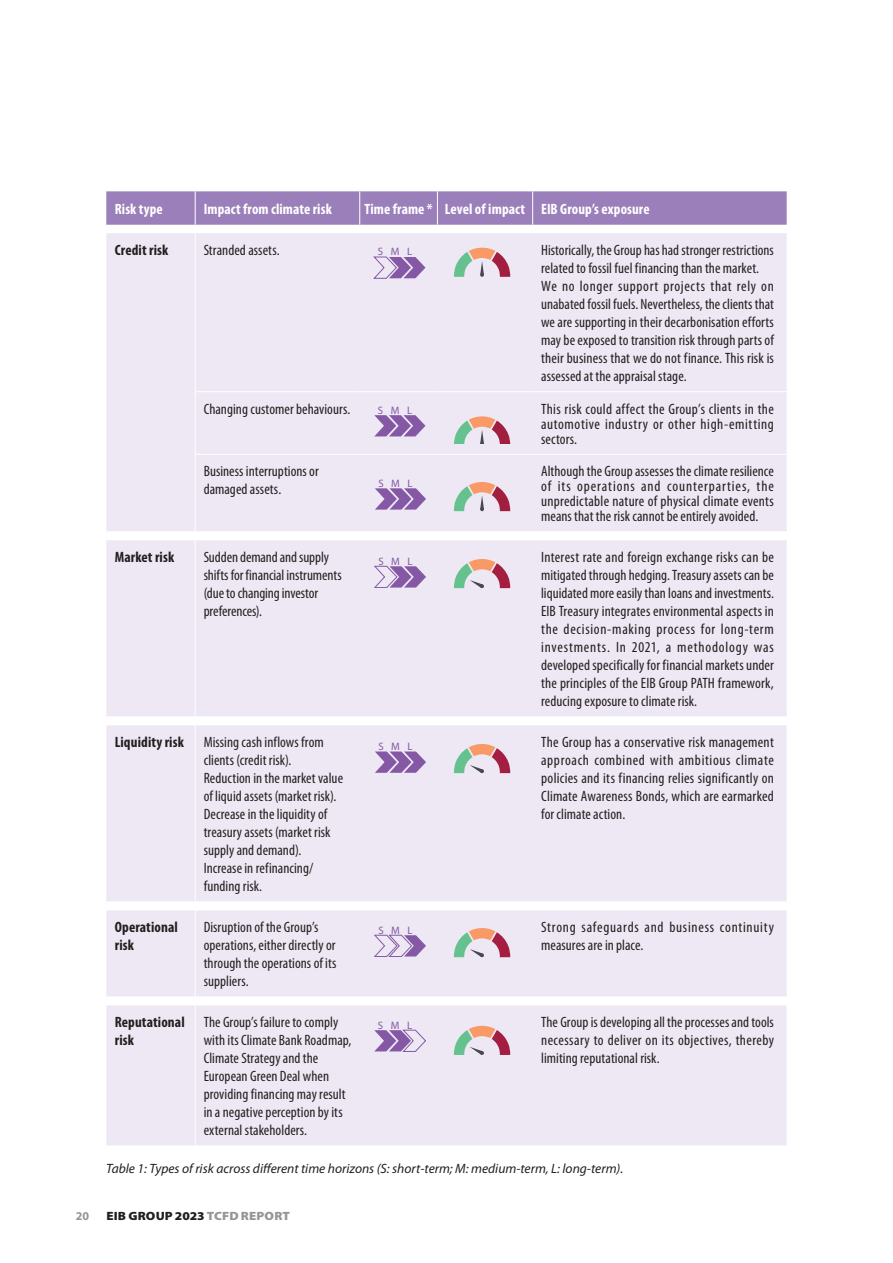
<style>
.page{position:relative;width:893px;height:1263px;background:#fff}
.page>*{position:absolute;margin:0;border:0;box-sizing:border-box;transform-origin:0 0}
._16_TABLE_COLONNE2{font:condensed 15px/18px "Myriad Pro";letter-spacing:.005em;color:#231f20}
._15_TABLE_COLONNE1{font:700 condensed 15px "Myriad Pro";letter-spacing:.01em;color:#fff}
._15_TABLE_COLONNE1-2{font:700 condensed 15px/18px "Myriad Pro";letter-spacing:.005em;color:#231f20}
._16_TABLE_COLONNE2-2{font:condensed 15px/18px "Myriad Pro";letter-spacing:.045em;color:#231f20}
.t1{font:italic 13.5px "Myriad Pro";color:#231f20}
.t2{font:900 12px "Myriad Pro";letter-spacing:.01em;color:#231f20;scale:1.09 1}
.t3{font:700 12px "Myriad Pro";color:#939598}
.t4{font:10.8px "Myriad Pro";letter-spacing:.705em;color:#8458a4}
.s1{color:#939598}
</style>
<div class="page">
<div style="left:106px;top:191px;width:681px;height:34px;background:#9b7fba"></div>
<div style="left:106px;top:233px;width:681px;height:913px;background:#ede8f3"></div>
<hr style="left:195px;top:191px;width:1px;height:34px;background:#fff">
<hr style="left:359px;top:191px;width:1px;height:34px;background:#fff">
<hr style="left:437px;top:191px;width:1px;height:34px;background:#fff">
<hr style="left:532px;top:191px;width:1px;height:34px;background:#fff">
<hr style="left:195px;top:391px;width:165px;height:1px;background:#fff">
<hr style="left:360px;top:391px;width:77px;height:1px;background:#fff">
<hr style="left:437px;top:391px;width:96px;height:1px;background:#fff">
<hr style="left:533px;top:391px;width:254px;height:1px;background:#fff">
<hr style="left:195px;top:454px;width:165px;height:1px;background:#fff">
<hr style="left:360px;top:454px;width:77px;height:1px;background:#fff">
<hr style="left:437px;top:454px;width:96px;height:1px;background:#fff">
<hr style="left:533px;top:454px;width:254px;height:1px;background:#fff">
<hr style="left:106px;top:531px;width:89px;height:1px;background:#fff">
<hr style="left:195px;top:531px;width:165px;height:1px;background:#fff">
<hr style="left:360px;top:531px;width:77px;height:1px;background:#fff">
<hr style="left:437px;top:531px;width:96px;height:1px;background:#fff">
<hr style="left:533px;top:531px;width:254px;height:1px;background:#fff">
<hr style="left:106px;top:716px;width:89px;height:1px;background:#fff">
<hr style="left:195px;top:716px;width:165px;height:1px;background:#fff">
<hr style="left:360px;top:716px;width:77px;height:1px;background:#fff">
<hr style="left:437px;top:716px;width:96px;height:1px;background:#fff">
<hr style="left:533px;top:716px;width:254px;height:1px;background:#fff">
<hr style="left:106px;top:901px;width:89px;height:1px;background:#fff">
<hr style="left:195px;top:901px;width:165px;height:1px;background:#fff">
<hr style="left:360px;top:901px;width:77px;height:1px;background:#fff">
<hr style="left:437px;top:901px;width:96px;height:1px;background:#fff">
<hr style="left:533px;top:901px;width:254px;height:1px;background:#fff">
<hr style="left:106px;top:997px;width:89px;height:1px;background:#fff">
<hr style="left:195px;top:997px;width:165px;height:1px;background:#fff">
<hr style="left:360px;top:997px;width:77px;height:1px;background:#fff">
<hr style="left:437px;top:997px;width:96px;height:1px;background:#fff">
<hr style="left:533px;top:997px;width:254px;height:1px;background:#fff">
<hr style="left:195px;top:233px;width:1px;height:159px;background:#fff">
<hr style="left:195px;top:392px;width:1px;height:62px;background:#fff">
<hr style="left:195px;top:454px;width:1px;height:78px;background:#fff">
<hr style="left:195px;top:540px;width:1px;height:177px;background:#fff">
<hr style="left:195px;top:725px;width:1px;height:177px;background:#fff">
<hr style="left:195px;top:910px;width:1px;height:87px;background:#fff">
<hr style="left:195px;top:1005px;width:1px;height:141px;background:#fff">
<svg style="left:374px;top:256px;width:51px;height:23px"></svg>
<svg style="left:454px;top:248px;width:56px;height:29px;background:#cab4b1"></svg>
<svg style="left:374px;top:415px;width:51px;height:21px"></svg>
<svg style="left:454px;top:416px;width:56px;height:28px;background:#ccb5b1"></svg>
<svg style="left:375px;top:488px;width:51px;height:22px"></svg>
<svg style="left:454px;top:482px;width:56px;height:29px;background:#cbb5b1"></svg>
<svg style="left:375px;top:566px;width:51px;height:22px"></svg>
<svg style="left:454px;top:559px;width:56px;height:29px;background:#cbb5b1"></svg>
<svg style="left:375px;top:751px;width:51px;height:22px"></svg>
<svg style="left:454px;top:744px;width:56px;height:29px;background:#cbb4b1"></svg>
<svg style="left:375px;top:935px;width:51px;height:22px"></svg>
<svg style="left:454px;top:928px;width:56px;height:29px;background:#cbb5b1"></svg>
<svg style="left:374px;top:1029px;width:52px;height:23px"></svg>
<svg style="left:454px;top:1026px;width:56px;height:29px;background:#cab4b1"></svg>
<p class="_15_TABLE_COLONNE1" style="left:115px;top:200px;width:49px">Risk type</p>
<p class="_15_TABLE_COLONNE1" style="left:204px;top:200px;width:130px">Impact from climate risk</p>
<p class="_15_TABLE_COLONNE1" style="left:365px;top:200px;width:70px">Time frame *</p>
<p class="_15_TABLE_COLONNE1" style="left:445px;top:200px;width:82px">Level of impact</p>
<p class="_15_TABLE_COLONNE1" style="left:541px;top:200px;width:110px">EIB Group’s exposure</p>
<p class="_15_TABLE_COLONNE1-2" style="left:115px;top:241px;width:55px">Credit risk</p>
<p class="_16_TABLE_COLONNE2" style="left:204px;top:241px;width:77px">Stranded assets.</p>
<p class="t4" style="left:378px;top:246px;width:36px">SML</p>
<p class="_16_TABLE_COLONNE2" style="left:541px;top:241px;width:234px">Historically, the Group has had stronger restrictions related to fossil fuel financing than the market.</p>
<p class="_16_TABLE_COLONNE2" style="left:541px;top:277px;width:234px;text-align:justify">We no longer support projects that rely on unabated fossil fuels. Nevertheless, the clients that we are supporting in their decarbonisation efforts may be exposed to transition risk through parts of their business that we do not finance. This risk is assessed at the appraisal stage.</p>
<p class="_16_TABLE_COLONNE2" style="left:204px;top:400px;width:148px">Changing customer behaviours.</p>
<p class="t4" style="left:378px;top:404px;width:36px">SML</p>
<p class="_16_TABLE_COLONNE2" style="left:541px;top:401px;width:234px;line-height:15px;text-align:justify">This risk could affect the Group’s clients in the automotive industry or other high-emitting sectors.</p>
<p class="_16_TABLE_COLONNE2" style="left:204px;top:462px;width:117px">Business interruptions or damaged assets.</p>
<p class="_16_TABLE_COLONNE2" style="left:541px;top:464px;width:234px;line-height:15px;text-align:justify">Although the Group assesses the climate resilience of its operations and counterparties, the unpredictable nature of physical climate events means that the risk cannot be entirely avoided.</p>
<p class="t4" style="left:378px;top:477px;width:36px">SML</p>
<p class="_15_TABLE_COLONNE1-2" style="left:115px;top:548px;width:61px">Market risk</p>
<p class="_16_TABLE_COLONNE2" style="left:204px;top:548px;width:139px">Sudden demand and supply shifts for financial instruments (due to changing investor preferences).</p>
<p class="t4" style="left:378px;top:555px;width:36px">SML</p>
<p class="_16_TABLE_COLONNE2" style="left:541px;top:548px;width:234px;text-align:justify">Interest rate and foreign exchange risks can be mitigated through hedging. Treasury assets can be liquidated more easily than loans and investments.<br>EIB Treasury integrates environmental aspects in the decision-making process for long-term investments. In 2021, a methodology was developed specifically for financial markets under the principles of the EIB Group PATH framework, reducing exposure to climate risk.</p>
<p class="_15_TABLE_COLONNE1-2" style="left:115px;top:733px;width:71px">Liquidity risk</p>
<p class="_16_TABLE_COLONNE2" style="left:204px;top:733px;width:122px">Missing cash inflows from clients (credit risk).</p>
<p class="_16_TABLE_COLONNE2" style="left:204px;top:769px;width:141px">Reduction in the market value of liquid assets (market risk).</p>
<p class="_16_TABLE_COLONNE2" style="left:204px;top:805px;width:128px">Decrease in the liquidity of treasury assets (market risk supply and demand).</p>
<p class="_16_TABLE_COLONNE2" style="left:204px;top:859px;width:111px">Increase in refinancing/ funding risk.</p>
<p class="t4" style="left:378px;top:740px;width:36px">SML</p>
<p class="_16_TABLE_COLONNE2" style="left:541px;top:733px;width:234px;text-align:justify">The Group has a conservative risk management approach combined with ambitious climate policies and its financing relies significantly on Climate Awareness Bonds, which are earmarked for climate action.</p>
<p class="_15_TABLE_COLONNE1-2" style="left:115px;top:918px;width:65px">Operational risk</p>
<p class="_16_TABLE_COLONNE2" style="left:204px;top:918px;width:134px">Disruption of the Group’s operations, either directly or through the operations of its suppliers.</p>
<p class="t4" style="left:378px;top:924px;width:36px">SML</p>
<p class="_16_TABLE_COLONNE2-2" style="left:541px;top:918px;width:234px">Strong safeguards and business continuity measures are in place.</p>
<p class="_15_TABLE_COLONNE1-2" style="left:115px;top:1013px;width:71px">Reputational risk</p>
<p class="_16_TABLE_COLONNE2" style="left:204px;top:1013px;width:149px">The Group’s failure to comply with its Climate Bank Roadmap,<br>Climate Strategy and the<br>European Green Deal when providing financing may result in a negative perception by its external stakeholders.</p>
<p class="t4" style="left:378px;top:1019px;width:36px">SML</p>
<p class="_16_TABLE_COLONNE2" style="left:541px;top:1013px;width:234px;text-align:justify">The Group is developing all the processes and tools necessary to deliver on its objectives, thereby limiting reputational risk.</p>
<p class="t1" style="left:106px;top:1161px;width:518px">Table 1: Types of risk across different time horizons (S: short-term; M: medium-term, L: long-term).</p>
<p class="t3" style="left:76px;top:1210px;width:15px">20</p>
<p class="t2" style="left:106px;top:1209px;width:170px">EIB GROUP 2023 <span class="s1">TCFD REPORT</span></p>
</div>
